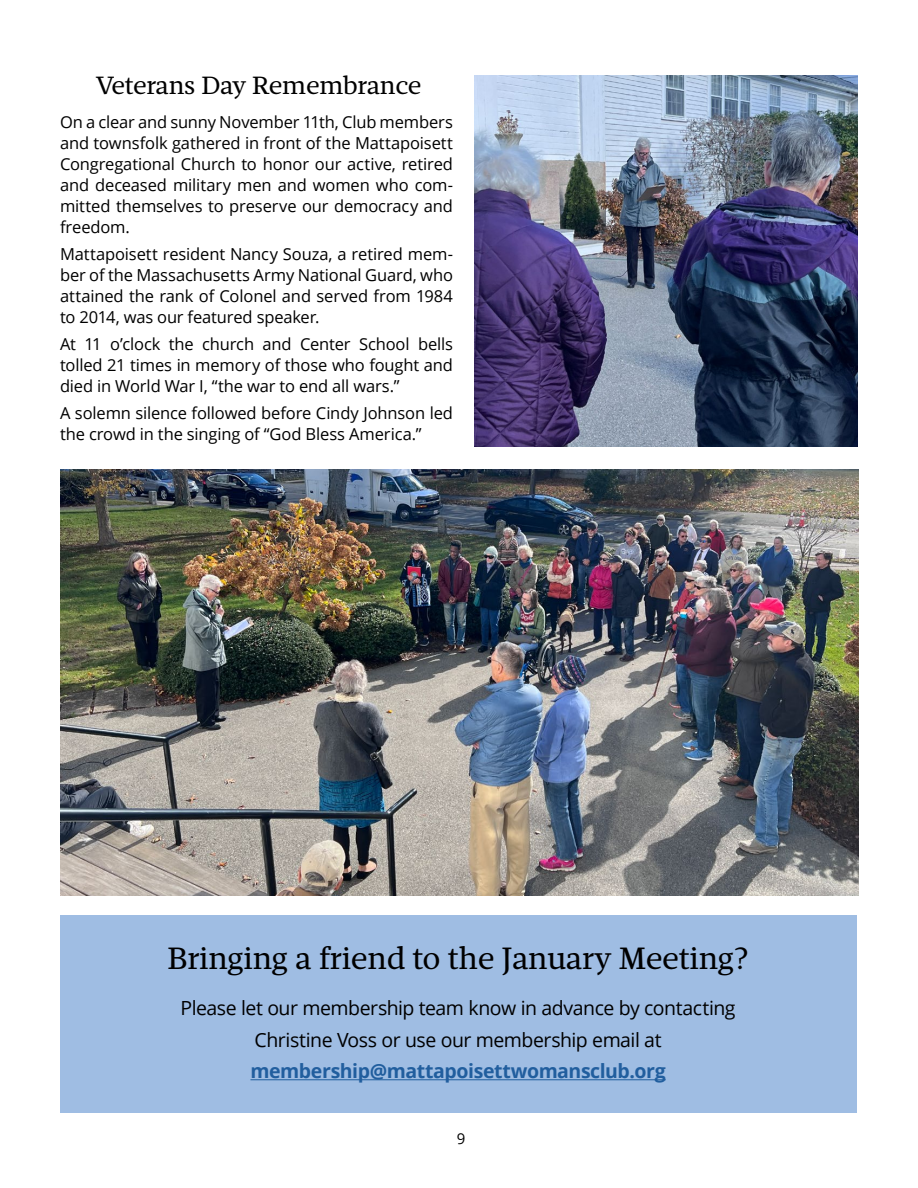
<style>
.page{position:relative;width:918px;height:1188px;background:#fff}
.page>*{position:absolute;margin:0;border:0;box-sizing:border-box;transform-origin:0 0}
.t1{font:31.5px "Mafra";letter-spacing:-.01em;color:#000}
.t2{font:25.5px "Mafra";letter-spacing:-.01em;color:#000}
.t3{font:19.5px/31.5px "Open Sans";letter-spacing:-.025em;color:#000;text-align:center}
.t4{font:700 19.5px "Open Sans";letter-spacing:-.02em;color:#215e9e}
.t5{font:16.5px/21px "Open Sans";letter-spacing:-.01em;color:#000;text-align:justify}
.t6{font:15px "Open Sans";color:#000}
</style>
<div class="page">
<div style="left:60px;top:915px;width:796px;height:198px;background:#9fbde3"></div>
<hr style="left:250px;top:1079px;width:416px;height:1px;background:#215e9e">
<img style="left:475px;top:75px;width:383px;height:372px">
<img style="left:60px;top:470px;width:798px;height:426px">
<h2 class="t2" style="left:96px;top:70px;width:327px">Veterans Day Remembrance</h2>
<p class="t5" style="left:60px;top:111px;width:395px">On a clear and sunny November 11th, Club members and townsfolk gathered in front of the Mattapoisett Congregational Church to honor our active, retired and deceased military men and women who com&shy;mitted themselves to preserve our democracy and freedom.</p>
<p class="t5" style="left:60px;top:243px;width:395px">Mattapoisett resident Nancy Souza, a retired mem&shy;ber of the Massachusetts Army National Guard, who attained the rank of Colonel and served from 1984 to 2014, was our featured speaker.</p>
<p class="t5" style="left:60px;top:333px;width:395px">At 11 o’clock the church and Center School bells tolled 21 times in memory of those who fought and died in World War I, “the war to end all wars.”</p>
<p class="t5" style="left:60px;top:402px;width:395px">A solemn silence followed before Cindy Johnson led the crowd in the singing of “God Bless America.”</p>
<h1 class="t1" style="left:167px;top:939px;width:583px">Bringing a friend to the January Meeting?</h1>
<p class="t3" style="left:181px;top:992px;width:557px">Please let our membership team know in advance by contacting<br>Christine Voss or use our membership email at</p>
<p class="t4" style="left:250px;top:1057px;width:417px">membership@mattapoisettwomansclub.org</p>
<p class="t6" style="left:457px;top:1128px;width:10px">9</p>
</div>
